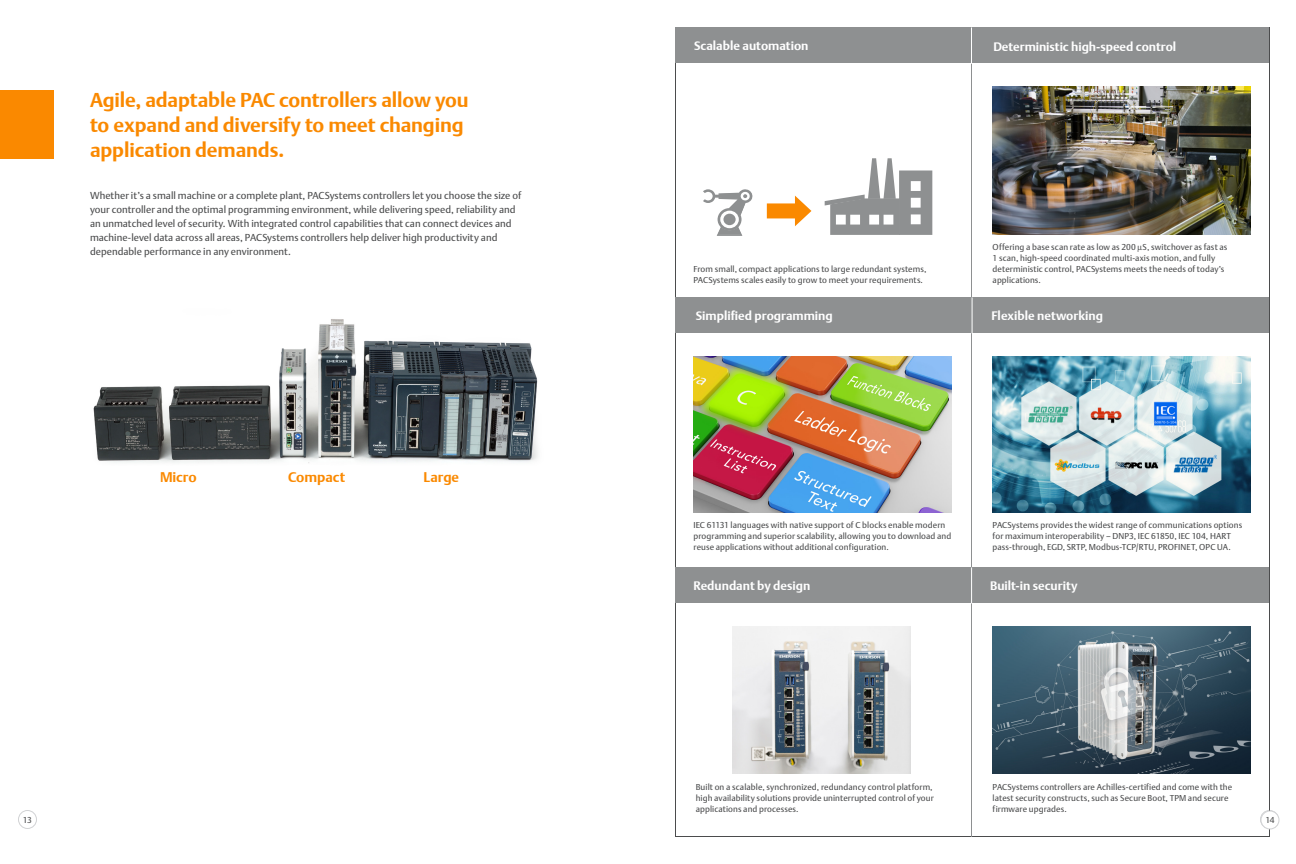
<style>
.page{position:relative;width:1296px;height:864px;background:#fff}
.page>*{position:absolute;margin:0;border:0;box-sizing:border-box;transform-origin:0 0}
.t1{font:700 20px/25px "DTL Argo T";letter-spacing:-.005em;color:#fa8900}
.t2{font:700 14px "DTL Argo T";letter-spacing:-.005em;color:#fa8900}
.t3{font:700 12.2px "DTL Argo T";color:#fff}
.t4{font:10px/14px "DTL Argo T";letter-spacing:.005em;color:#4b4c4d}
.SMALLEST{font:8.5px/11px "DTL Argo T";letter-spacing:.01em;color:#4b4c4d}
</style>
<div class="page">
<div style="left:1260px;top:810px;width:18px;height:18px;background:#d6d7d9;border-radius:50%"></div>
<div style="left:1260px;top:810px;width:19px;height:19px;border:1px solid #d1d2d4;border-radius:50%"></div>
<div style="left:18px;top:810px;width:19px;height:19px;border:1px solid #d1d2d4;border-radius:50%"></div>
<div style="left:676px;top:28px;width:594px;height:36px;background:#8e9091"></div>
<div style="left:676px;top:298px;width:594px;height:36px;background:#8e9091"></div>
<div style="left:676px;top:568px;width:594px;height:36px;background:#8e9091"></div>
<hr style="left:971px;top:64px;width:1px;height:773px;background:#8e9091">
<svg style="left:703px;top:189px;width:50px;height:47px"></svg>
<div style="left:723px;top:214px;width:13px;height:11px;background:#8e9091;border-radius:50%"></div>
<svg style="left:825px;top:158px;width:107px;height:77px"></svg>
<img style="left:993px;top:356px;width:258px;height:157px">
<img style="left:993px;top:87px;width:258px;height:147px">
<img style="left:993px;top:626px;width:258px;height:148px">
<div style="left:0;top:90px;width:54px;height:68px;background:#fa8900"></div>
<div style="left:1261px;top:811px;width:18px;height:18px;background:#fff;border-radius:50%"></div>
<div style="left:1260px;top:810px;width:20px;height:20px;border:1px solid #d1d2d4;border-radius:50%"></div>
<img style="left:694px;top:356px;width:258px;height:157px">
<hr style="left:971px;top:27px;width:1px;height:36px;background:#fff">
<hr style="left:972px;top:298px;width:1px;height:36px;background:#fff">
<hr style="left:971px;top:568px;width:1px;height:36px;background:#fff">
<img style="left:733px;top:626px;width:178px;height:148px">
<div style="left:767px;top:203px;width:34px;height:15px;background:#fa8900"></div>
<svg style="left:795px;top:196px;width:16px;height:30px"></svg>
<img style="left:93px;top:319px;width:445px;height:144px">
<p class="t1" style="left:90px;top:87px;width:380px">Agile, adaptable PAC controllers allow you to expand and diversify to meet changing application demands.</p>
<p class="t4" style="left:90px;top:188px;width:433px">Whether it’s a small machine or a complete plant, PACSystems controllers let you choose the size of your controller and the optimal programming environment, while delivering speed, reliability and an unmatched level of security. With integrated control capabilities that can connect devices and machine-level data across all areas, PACSystems controllers help deliver high productivity and dependable performance in any environment.</p>
<p class="t2" style="left:160px;top:469px;width:38px">Micro</p>
<p class="t2" style="left:288px;top:469px;width:59px">Compact</p>
<p class="t2" style="left:424px;top:469px;width:37px">Large</p>
<p class="SMALLEST" style="left:23px;top:814px;width:11px">13</p>
<p class="t3" style="left:694px;top:39px;width:116px">Scalable automation</p>
<p class="t3" style="left:993px;top:39px;width:184px">Deterministic high-speed control</p>
<p class="SMALLEST" style="left:694px;top:263px;width:234px">From small, compact applications to large redundant systems,<br>PACSystems scales easily to grow to meet your requirements.</p>
<p class="SMALLEST" style="left:993px;top:241px;width:236px">Offering a base scan rate as low as 200 μS, switchover as fast as 1 scan, high-speed coordinated multi-axis motion, and fully deterministic control, PACSystems meets the needs of today’s applications.</p>
<p class="t3" style="left:696px;top:309px;width:139px">Simplified programming</p>
<p class="t3" style="left:992px;top:309px;width:113px">Flexible networking</p>
<p class="SMALLEST" style="left:694px;top:520px;width:259px">IEC 61131 languages with native support of C blocks enable modern programming and superior scalability, allowing you to download and reuse applications without additional configuration.</p>
<p class="t3" style="left:694px;top:579px;width:118px">Redundant by design</p>
<p class="SMALLEST" style="left:993px;top:520px;width:251px">PACSystems provides the widest range of communications options for maximum interoperability – DNP3, IEC 61850, IEC 104, HART pass-through, EGD, SRTP, Modbus-TCP/RTU, PROFINET, OPC UA.</p>
<p class="t3" style="left:990px;top:579px;width:89px">Built-in security</p>
<p class="SMALLEST" style="left:696px;top:782px;width:240px">Built on a scalable, synchronized, redundancy control platform, high availability solutions provide uninterrupted control of your applications and processes.</p>
<p class="SMALLEST" style="left:993px;top:782px;width:241px">PACSystems controllers are Achilles-certified and come with the latest security constructs, such as Secure Boot, TPM and secure firmware upgrades.</p>
<p class="SMALLEST" style="left:1265px;top:815px;width:11px">14</p>
</div>
